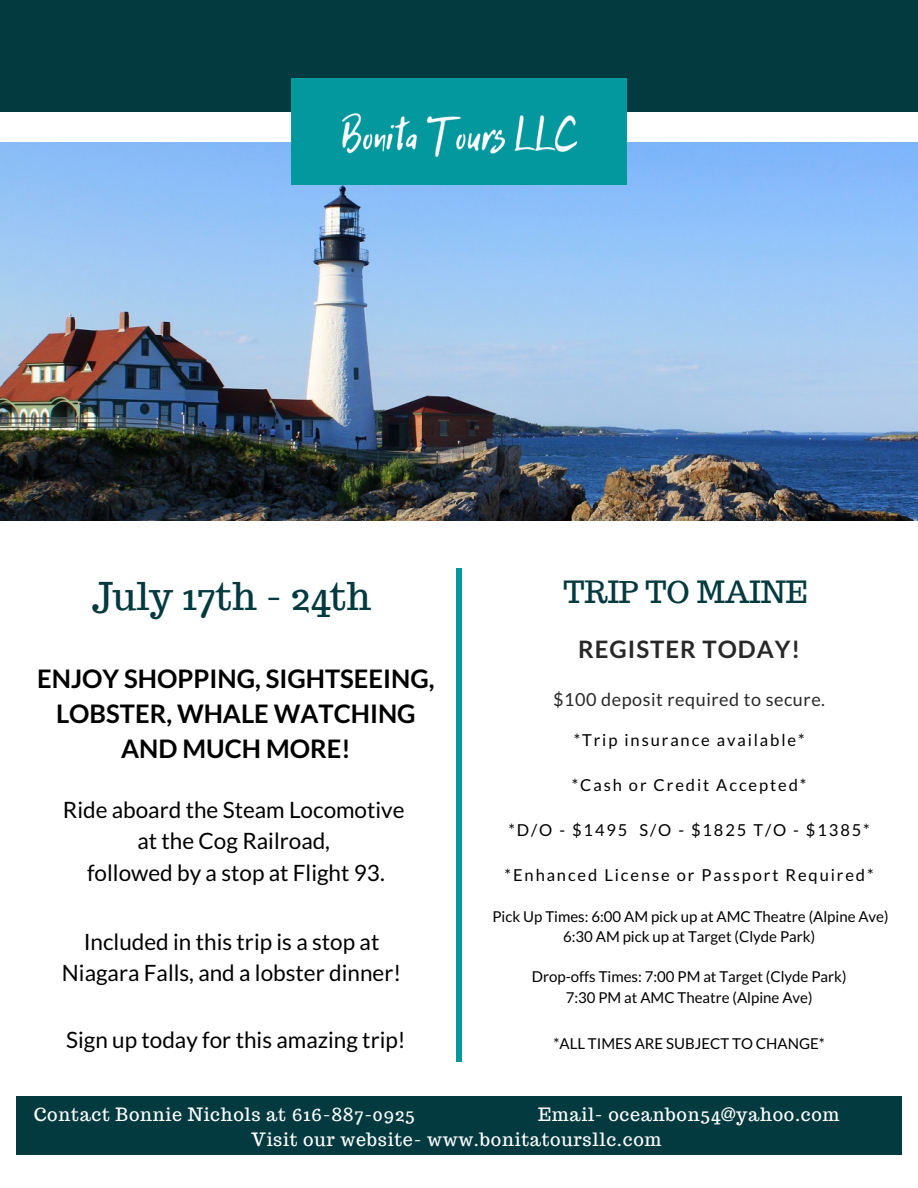
<style>
.page{position:relative;width:918px;height:1188px;background:#fff}
.page>*{position:absolute;margin:0;border:0;box-sizing:border-box;transform-origin:0 0}
.t1{font:37.5px "Trocchi";color:#033a40}
.t2{font:30px "Trocchi";color:#033a40}
.t3{font:700 25.5px/34.8px "Lato";color:#000;text-align:center}
.t4{font:700 24px "Lato";letter-spacing:.04em;color:#282828}
.t5{font:22.5px/31.5px "Lato";color:#000;text-align:center}
.t6{font:18px/25px "Trocchi";letter-spacing:.04em;color:#fff}
.t7{font:18px "Lato";letter-spacing:.03em;color:#282828}
.t8{font:16.5px "Lato";letter-spacing:.115em;color:#000}
.t9{font:15px/20.2px "Lato";color:#000;text-align:center}
</style>
<div class="page">
<img style="left:0;top:142px;width:918px;height:378px">
<div style="left:0;top:0;width:918px;height:112px;background:#033a40"></div>
<div style="left:291px;top:79px;width:336px;height:106px;background:#03989e"></div>
<div style="left:456px;top:568px;width:6px;height:494px;background:#03989e"></div>
<img style="left:342px;top:113px;width:236px;height:45px">
<div style="left:17px;top:1096px;width:574px;height:59px;background:#033a40"></div>
<div style="left:454px;top:1096px;width:447px;height:59px;background:#033a40"></div>
<h1 class="t1" style="left:92px;top:572px;width:281px">July 17th - 24th</h1>
<h3 class="t3" style="left:37px;top:661px;width:399px">ENJOY SHOPPING, SIGHTSEEING,<br>LOBSTER, WHALE WATCHING<br>AND MUCH MORE!</h3>
<h3 class="t5" style="left:63px;top:793px;width:343px">Ride aboard the Steam Locomotive at the Cog Railroad,<br>followed by a stop at Flight 93.</h3>
<h3 class="t5" style="left:62px;top:925px;width:341px">Included in this trip is a stop at<br>Niagara Falls, and a lobster dinner!</h3>
<h3 class="t5" style="left:66px;top:1023px;width:341px">Sign up today for this amazing trip!</h3>
<h2 class="t2" style="left:564px;top:572px;width:246px">TRIP TO MAINE</h2>
<h3 class="t4" style="left:578px;top:635px;width:223px">REGISTER TODAY!</h3>
<p class="t7" style="left:553px;top:688px;width:273px">$100 deposit required to secure.</p>
<p class="t8" style="left:574px;top:730px;width:232px">*Trip insurance available*</p>
<p class="t8" style="left:572px;top:775px;width:236px">*Cash or Credit Accepted*</p>
<p class="t8" style="left:508px;top:820px;width:363px">*D/O - $1495 S/O - $1825 T/O - $1385*</p>
<p class="t8" style="left:505px;top:865px;width:371px">*Enhanced License or Passport Required*</p>
<p class="t9" style="left:493px;top:906px;width:398px">Pick Up Times: 6:00 AM pick up at AMC Theatre (Alpine Ave)<br>6:30 AM pick up at Target (Clyde Park)</p>
<p class="t9" style="left:532px;top:966px;width:316px">Drop-offs Times: 7:00 PM at Target (Clyde Park)<br>7:30 PM at AMC Theatre (Alpine Ave)</p>
<p class="t9" style="left:553px;top:1033px;width:273px">*ALL TIMES ARE SUBJECT TO CHANGE*</p>
<p class="t6" style="left:252px;top:1101px;width:411px;text-indent:-218px">Contact Bonnie Nichols at 616-887-0925<br>Visit our website- www.bonitatoursllc.com</p>
<p class="t6" style="left:538px;top:1101px;width:303px">Email- oceanbon54@yahoo.com</p>
</div>
